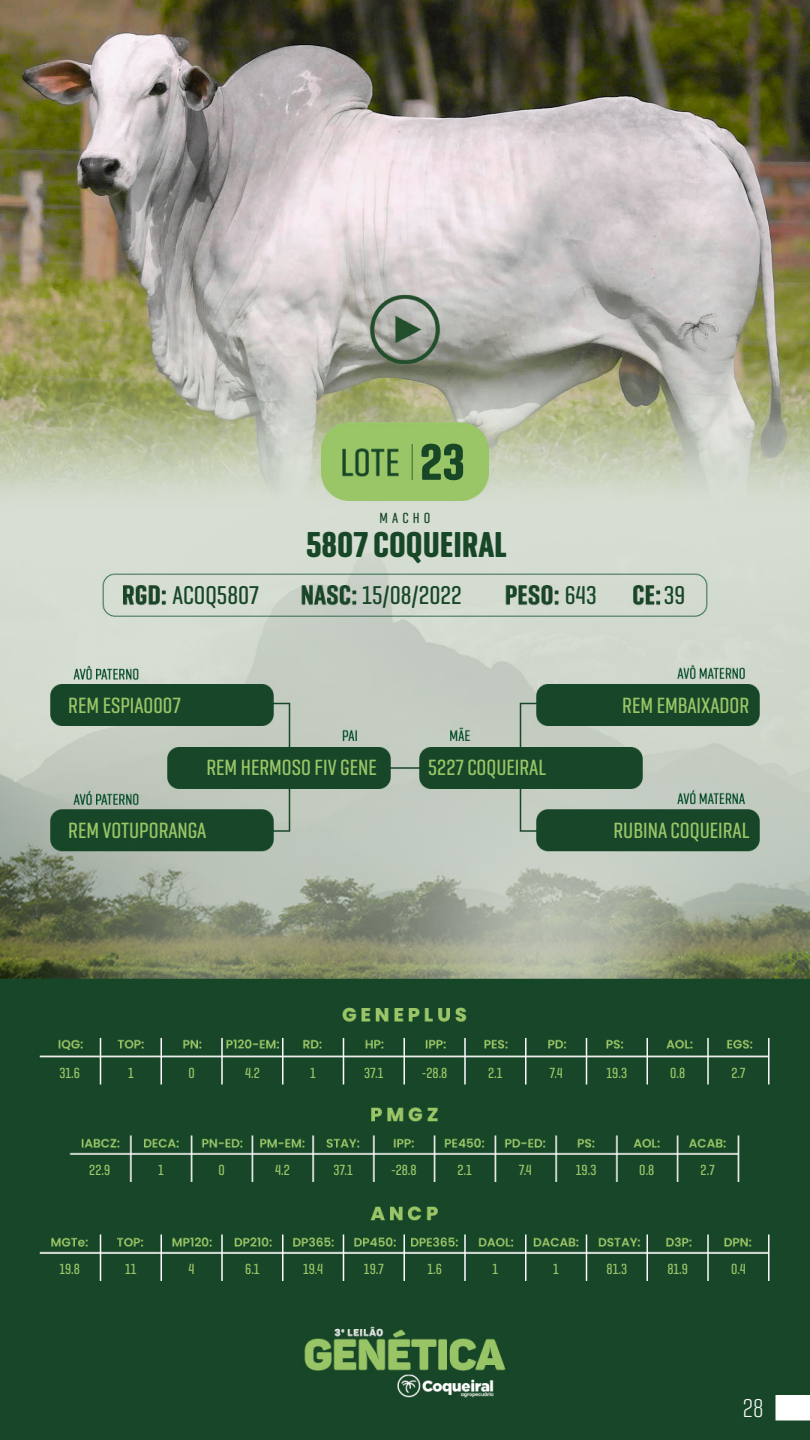
<style>
.page{position:relative;width:810px;height:1440px;background:#fff}
.page>*{position:absolute;margin:0;border:0;box-sizing:border-box;transform-origin:0 0}
.t1{font:700 52.5px "Geogrotesque Comp";color:#184728}
.t2{font:700 36.75px "Geogrotesque Comp";color:#184728}
.t3{font:500 26.25px "Geogrotesque Comp";color:#184728}
.t4{font:300 26.25px "Geogrotesque Comp";color:#fff}
.t5{font:500 22.5px "Geogrotesque Comp";color:#9ac667}
.t6{font:500 15px "Geogrotesque Comp";color:#9ac667}
.t7{font:500 15px "Geogrotesque Comp";letter-spacing:.28em;color:#184728}
</style>
<div class="page">
<img style="left:0;top:0;width:810px;height:1440px">
<h1 class="t1" style="left:420px;top:429px;width:46px">23</h1>
<p class="t7" style="left:380px;top:509px;width:52px">MACHO</p>
<h3 class="t3" style="left:172px;top:579px;width:88px">ACOQ5807</h3>
<h3 class="t5" style="left:68px;top:691px;width:114px">REM ESPIAO007</h3>
<h2 class="t2" style="left:306px;top:521px;width:202px">5807 COQUEIRAL</h2>
<h3 class="t3" style="left:362px;top:579px;width:101px">15/08/2022</h3>
<h3 class="t3" style="left:565px;top:579px;width:34px">643</h3>
<h3 class="t3" style="left:664px;top:579px;width:23px">39</h3>
<h3 class="t5" style="left:622px;top:691px;width:128px">REM EMBAIXADOR</h3>
<h3 class="t5" style="left:206px;top:754px;width:172px">REM HERMOSO FIV GENE</h3>
<h3 class="t5" style="left:428px;top:754px;width:119px">5227 COQUEIRAL</h3>
<h3 class="t5" style="left:68px;top:816px;width:140px">REM VOTUPORANGA</h3>
<h3 class="t5" style="left:613px;top:816px;width:138px">RUBINA COQUEIRAL</h3>
<p class="t6" style="left:59px;top:1063px;width:22px">31.6</p>
<p class="t6" style="left:128px;top:1063px;width:7px">1</p>
<p class="t6" style="left:188px;top:1063px;width:8px">0</p>
<p class="t6" style="left:245px;top:1063px;width:16px">4.2</p>
<p class="t6" style="left:310px;top:1063px;width:7px">1</p>
<p class="t6" style="left:364px;top:1063px;width:21px">37.1</p>
<p class="t6" style="left:422px;top:1063px;width:27px">-28.8</p>
<p class="t6" style="left:488px;top:1063px;width:16px">2.1</p>
<p class="t6" style="left:550px;top:1063px;width:15px">7.4</p>
<p class="t6" style="left:607px;top:1063px;width:22px">19.3</p>
<p class="t6" style="left:670px;top:1063px;width:17px">0.8</p>
<p class="t6" style="left:731px;top:1063px;width:16px">2.7</p>
<p class="t6" style="left:89px;top:1161px;width:22px">22.9</p>
<p class="t6" style="left:158px;top:1161px;width:7px">1</p>
<p class="t6" style="left:218px;top:1161px;width:8px">0</p>
<p class="t6" style="left:275px;top:1161px;width:16px">4.2</p>
<p class="t6" style="left:333px;top:1161px;width:21px">37.1</p>
<p class="t6" style="left:391px;top:1161px;width:27px">-28.8</p>
<p class="t6" style="left:457px;top:1161px;width:16px">2.1</p>
<p class="t6" style="left:519px;top:1161px;width:15px">7.4</p>
<p class="t6" style="left:576px;top:1161px;width:22px">19.3</p>
<p class="t6" style="left:639px;top:1161px;width:17px">0.8</p>
<p class="t6" style="left:701px;top:1161px;width:16px">2.7</p>
<p class="t6" style="left:59px;top:1259px;width:22px">19.8</p>
<p class="t6" style="left:125px;top:1259px;width:13px">11</p>
<p class="t6" style="left:189px;top:1259px;width:8px">4</p>
<p class="t6" style="left:245px;top:1259px;width:16px">6.1</p>
<p class="t6" style="left:303px;top:1259px;width:22px">19.4</p>
<p class="t6" style="left:364px;top:1259px;width:21px">19.7</p>
<p class="t6" style="left:427px;top:1259px;width:16px">1.6</p>
<p class="t6" style="left:493px;top:1259px;width:7px">1</p>
<p class="t6" style="left:553px;top:1259px;width:7px">1</p>
<p class="t6" style="left:607px;top:1259px;width:22px">81.3</p>
<p class="t6" style="left:667px;top:1259px;width:22px">81.9</p>
<p class="t6" style="left:731px;top:1259px;width:16px">0.4</p>
<h3 class="t4" style="left:743px;top:1392px;width:22px">28</h3>
</div>
